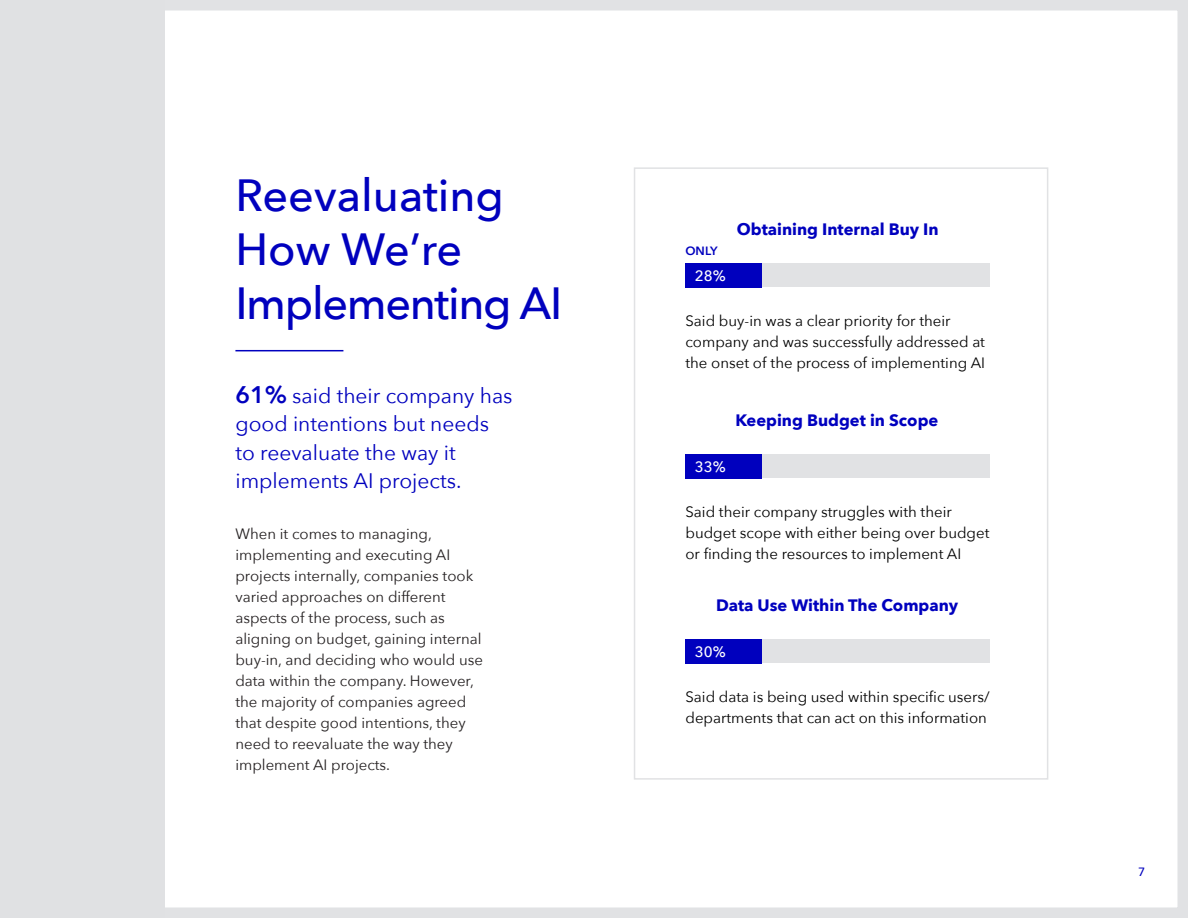
<style>
.page{position:relative;width:1188px;height:918px;background:#fff}
.page>*{position:absolute;margin:0;border:0;box-sizing:border-box;transform-origin:0 0}
.t1{font:500 45px/54px "Avenir Next";letter-spacing:-.02em;color:#0000be}
.Body{font:21px/28.5px "Avenir Next";color:#0000be}
.Body-2{font:700 16.5px "Avenir Next";color:#0000be}
.Body-3{font:700 16.5px "Avenir Next";color:#0000bf}
.Body-4{font:15px/21px "Avenir Next";color:#231f20}
.Body-5{font:15px/21px "Avenir Next";color:#000}
.Body-6{font:500 15px "Avenir Next";color:#fff}
.Body-7{font:600 12px "Avenir Next";color:#0000be}
.t2{font:500 12px "Avenir Next";color:#0000be}
.s1{font-weight:600;font-size:24px}
</style>
<div class="page">
<div style="left:0;top:0;width:1188px;height:918px;border:10px solid #e1e2e4"></div>
<hr style="left:235px;top:350px;width:108px;height:1px;background:#0000bf">
<div style="left:686px;top:264px;width:304px;height:23px;background:#e1e2e4"></div>
<div style="left:686px;top:455px;width:304px;height:23px;background:#e1e2e4"></div>
<div style="left:686px;top:639px;width:304px;height:24px;background:#e1e2e4"></div>
<div style="left:685px;top:263px;width:77px;height:25px;background:#0000be"></div>
<div style="left:685px;top:454px;width:77px;height:25px;background:#0000be"></div>
<div style="left:685px;top:639px;width:77px;height:25px;background:#0000be"></div>
<div style="left:634px;top:167px;width:414px;height:613px;border:2px solid #e1e2e4"></div>
<div style="left:0;top:0;width:165px;height:918px;background:#e0e1e3"></div>
<p class="t1" style="left:235px;top:166px;width:328px">Reevaluating<br>How We’re<br>Implementing AI</p>
<p class="Body" style="left:235px;top:380px;width:279px"><span class="s1">61%</span> said their company has good intentions but needs to reevaluate the way it implements AI projects.</p>
<p class="Body-4" style="left:235px;top:523px;width:249px">When it comes to managing, implementing and executing AI projects internally, companies took varied approaches on different aspects of the process, such as aligning on budget, gaining internal buy-in, and deciding who would use data within the company. However, the majority of companies agreed that despite good intentions, they need to reevaluate the way they implement AI projects.</p>
<p class="Body-7" style="left:685px;top:241px;width:34px">ONLY</p>
<p class="Body-6" style="left:695px;top:263px;width:32px">28%</p>
<p class="Body-2" style="left:737px;top:215px;width:203px">Obtaining Internal Buy In</p>
<p class="Body-5" style="left:685px;top:310px;width:301px">Said buy-in was a clear priority for their company and was successfully addressed at the onset of the process of implementing AI</p>
<p class="Body-3" style="left:735px;top:406px;width:205px">Keeping Budget in Scope</p>
<p class="Body-6" style="left:695px;top:454px;width:32px">33%</p>
<p class="Body-5" style="left:685px;top:501px;width:306px">Said their company struggles with their budget scope with either being over budget or finding the resources to implement AI</p>
<p class="Body-2" style="left:716px;top:591px;width:244px">Data Use Within The Company</p>
<p class="Body-6" style="left:695px;top:639px;width:32px">30%</p>
<p class="Body-5" style="left:685px;top:686px;width:306px">Said data is being used within specific users/ departments that can act on this information</p>
<p class="t2" style="left:1138px;top:862px;width:9px">7</p>
</div>
